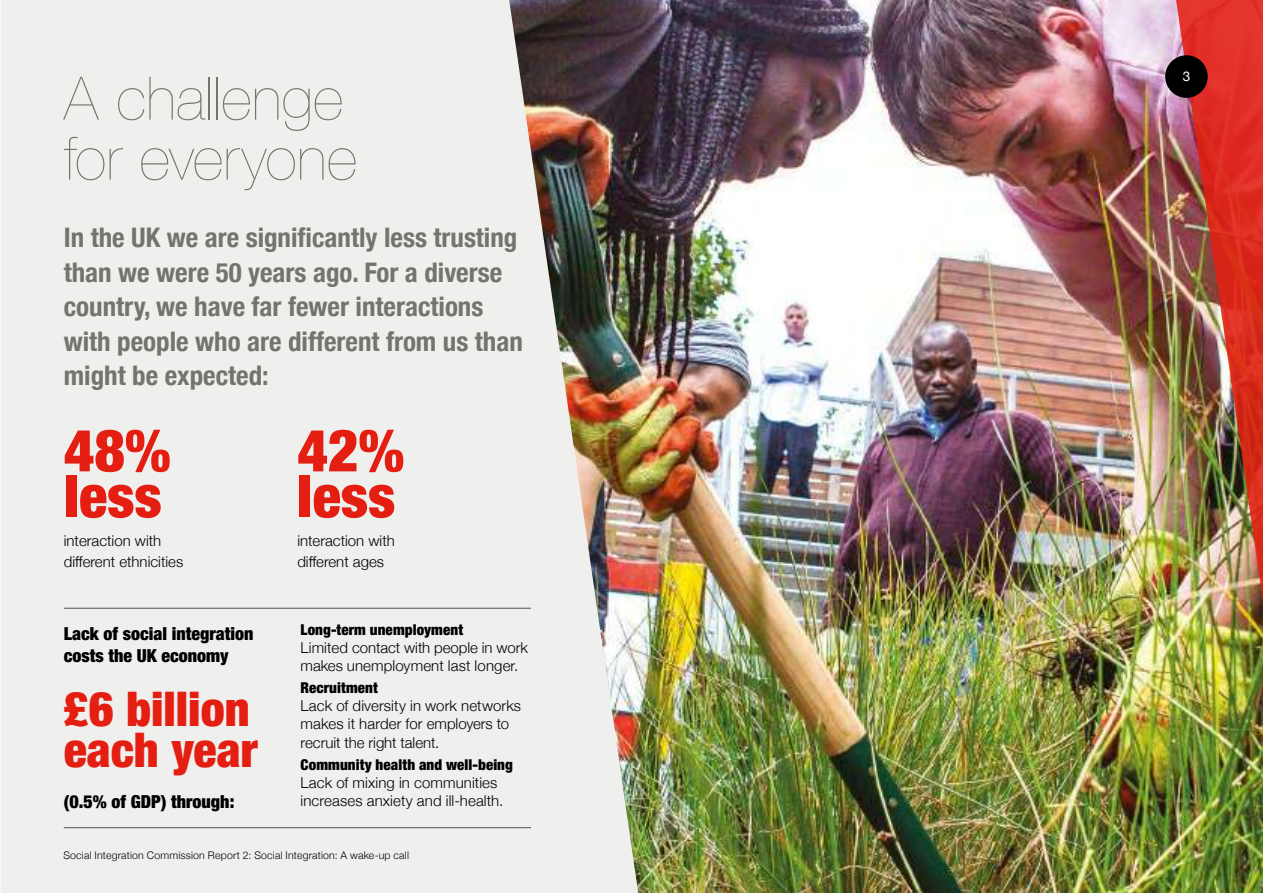
<style>
.page{position:relative;width:1263px;height:893px;background:#efefee}
.page>*{position:absolute;margin:0;border:0;box-sizing:border-box;transform-origin:0 0}
.t1{font:200 60px/60px "Helvetica Neue";letter-spacing:.005em;color:#73756d}
.t2{font:900 condensed 58.8px/45.9px "Helvetica Neue";color:#e41f12}
.t3{font:900 condensed 48px/40.5px "Helvetica Neue";color:#e41f12}
.t4{font:700 condensed 27px/34.5px "Helvetica Neue";color:#73756d}
.t5{font:900 condensed 18px/22.5px "Helvetica Neue";color:#000}
.t6{font:300 15px/18.1px "Helvetica Neue";color:#000}
.t7{font:900 condensed 15px "Helvetica Neue";letter-spacing:.005em;color:#000}
.t8{font:13.5px "Helvetica Neue";color:#fff}
.t9{font:300 10.5px "Helvetica Neue";letter-spacing:.02em;color:#000}
</style>
<div class="page">
<img style="left:509px;top:0;width:754px;height:893px">
<img style="left:1174px;top:0;width:89px;height:880px">
<div style="left:1165px;top:55px;width:43px;height:43px;background:#000;border-radius:50%"></div>
<hr style="left:64px;top:608px;width:467px;height:1px;background:#575656">
<hr style="left:64px;top:827px;width:467px;height:1px;background:#575656">
<h1 class="t1" style="left:64px;top:73px;width:295px">A challenge for everyone</h1>
<h3 class="t4" style="left:64px;top:218px;width:461px">In the UK we are significantly less trusting than we were 50 years ago. For a diverse country, we have far fewer interactions with people who are different from us than might be expected:</h3>
<h2 class="t2" style="left:64px;top:432px;width:108px">48% less</h2>
<h2 class="t2" style="left:297px;top:432px;width:108px">42% less</h2>
<p class="t6" style="left:64px;top:532px;width:121px;line-height:21px">interaction with different ethnicities</p>
<p class="t6" style="left:297px;top:532px;width:99px;line-height:21px">interaction with different ages</p>
<p class="t5" style="left:64px;top:624px;width:191px">Lack of social integration costs the UK economy</p>
<h3 class="t3" style="left:64px;top:693px;width:195px">£6 billion each year</h3>
<p class="t5" style="left:64px;top:792px;width:172px">(0.5% of GDP) through:</p>
<p class="t7" style="left:301px;top:624px;width:164px">Long-term unemployment</p>
<p class="t6" style="left:301px;top:637px;width:229px">Limited contact with people in work makes unemployment last longer.</p>
<p class="t7" style="left:301px;top:682px;width:79px">Recruitment</p>
<p class="t6" style="left:301px;top:696px;width:222px">Lack of diversity in work networks makes it harder for employers to recruit the right talent.</p>
<p class="t7" style="left:301px;top:759px;width:214px">Community health and well-being</p>
<p class="t6" style="left:301px;top:773px;width:204px">Lack of mixing in communities increases anxiety and ill-health.</p>
<p class="t9" style="left:63px;top:847px;width:347px">Social Integration Commission Report 2: Social Integration: A wake-up call</p>
<p class="t8" style="left:1182px;top:73px;width:9px">3</p>
</div>
